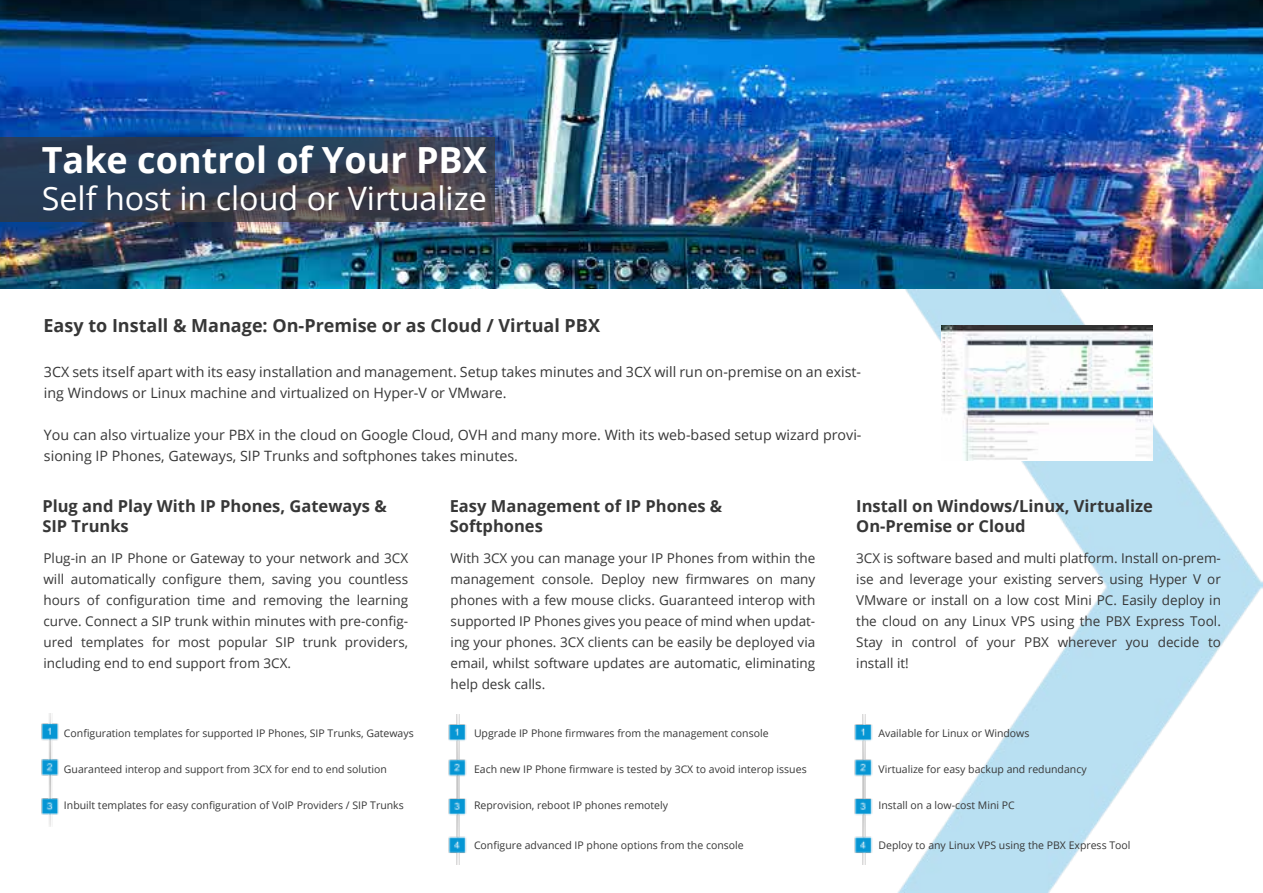
<style>
.page{position:relative;width:1263px;height:893px;background:#fff}
.page>*{position:absolute;margin:0;border:0;box-sizing:border-box;transform-origin:0 0}
.t1{font:700 36px "Open Sans";color:#fff}
.t2{font:32.25px "Open Sans";color:#fff}
.t3{font:700 18px "Open Sans";color:#373737}
.t4{font:700 16.5px/19.8px "Open Sans";color:#373737}
.t5{font:14.25px/21px "Open Sans";color:#373737}
.t6{font:13.5px/21px "Open Sans";color:#373737;text-align:justify}
.t7{font:10.5px "Open Sans";color:#373737}
</style>
<div class="page">
<img style="left:0;top:0;width:1263px;height:290px">
<img style="left:897px;top:290px;width:366px;height:603px">
<svg style="left:0;top:137px;width:495px;height:84px;background:#343f51"></svg>
<img style="left:941px;top:325px;width:211px;height:136px">
<img style="left:448px;top:714px;width:19px;height:150px">
<img style="left:854px;top:714px;width:19px;height:150px">
<img style="left:41px;top:714px;width:18px;height:112px">
<h1 class="t1" style="left:42px;top:135px;width:447px">Take control of Your PBX</h1>
<h2 class="t2" style="left:42px;top:176px;width:447px">Self host in cloud or Virtualize</h2>
<h3 class="t3" style="left:44px;top:312px;width:558px">Easy to Install &amp; Manage: On-Premise or as Cloud / Virtual PBX</h3>
<p class="t5" style="left:44px;top:360px;width:819px">3CX sets itself apart with its easy installation and management. Setup takes minutes and 3CX will run on-premise on an exist&shy;ing Windows or Linux machine and virtualized on Hyper-V or VMware.</p>
<p class="t5" style="left:44px;top:423px;width:819px">You can also virtualize your PBX in the cloud on Google Cloud, OVH and many more. With its web-based setup wizard provi&shy;sioning IP Phones, Gateways, SIP Trunks and softphones takes minutes.</p>
<p class="t4" style="left:42px;top:496px;width:346px">Plug and Play With IP Phones, Gateways &amp;<br>SIP Trunks</p>
<p class="t4" style="left:450px;top:496px;width:274px">Easy Management of IP Phones &amp;<br>Softphones</p>
<p class="t4" style="left:856px;top:496px;width:298px">Install on Windows/Linux, Virtualize<br>On-Premise or Cloud</p>
<p class="t6" style="left:43px;top:547px;width:366px">Plug-in an IP Phone or Gateway to your network and 3CX will automatically configure them, saving you countless hours of configuration time and removing the learning curve. Connect a SIP trunk within minutes with pre-config&shy;ured templates for most popular SIP trunk providers, including end to end support from 3CX.</p>
<p class="t6" style="left:451px;top:547px;width:366px">With 3CX you can manage your IP Phones from within the management console. Deploy new firmwares on many phones with a few mouse clicks. Guaranteed interop with supported IP Phones gives you peace of mind when updat&shy;ing your phones. 3CX clients can be easily be deployed via email, whilst software updates are automatic, eliminating help desk calls.</p>
<p class="t6" style="left:856px;top:547px;width:366px">3CX is software based and multi platform. Install on-prem&shy;ise and leverage your existing servers using Hyper V or VMware or install on a low cost Mini PC. Easily deploy in the cloud on any Linux VPS using the PBX Express Tool.<br>Stay in control of your PBX wherever you decide to install it!</p>
<p class="t7" style="left:474px;top:726px;width:296px">Upgrade IP Phone firmwares from the management console</p>
<p class="t7" style="left:474px;top:762px;width:334px">Each new IP Phone firmware is tested by 3CX to avoid interop issues</p>
<p class="t7" style="left:474px;top:798px;width:195px">Reprovision, reboot IP phones remotely</p>
<p class="t7" style="left:474px;top:838px;width:271px">Configure advanced IP phone options from the console</p>
<p class="t7" style="left:64px;top:726px;width:351px">Configuration templates for supported IP Phones, SIP Trunks, Gateways</p>
<p class="t7" style="left:64px;top:762px;width:324px">Guaranteed interop and support from 3CX for end to end solution</p>
<p class="t7" style="left:64px;top:798px;width:341px">Inbuilt templates for easy configuration of VoIP Providers / SIP Trunks</p>
<p class="t7" style="left:878px;top:726px;width:152px">Available for Linux or Windows</p>
<p class="t7" style="left:878px;top:762px;width:210px">Virtualize for easy backup and redundancy</p>
<p class="t7" style="left:878px;top:798px;width:138px">Install on a low-cost Mini PC</p>
<p class="t7" style="left:878px;top:838px;width:253px">Deploy to any Linux VPS using the PBX Express Tool</p>
</div>
